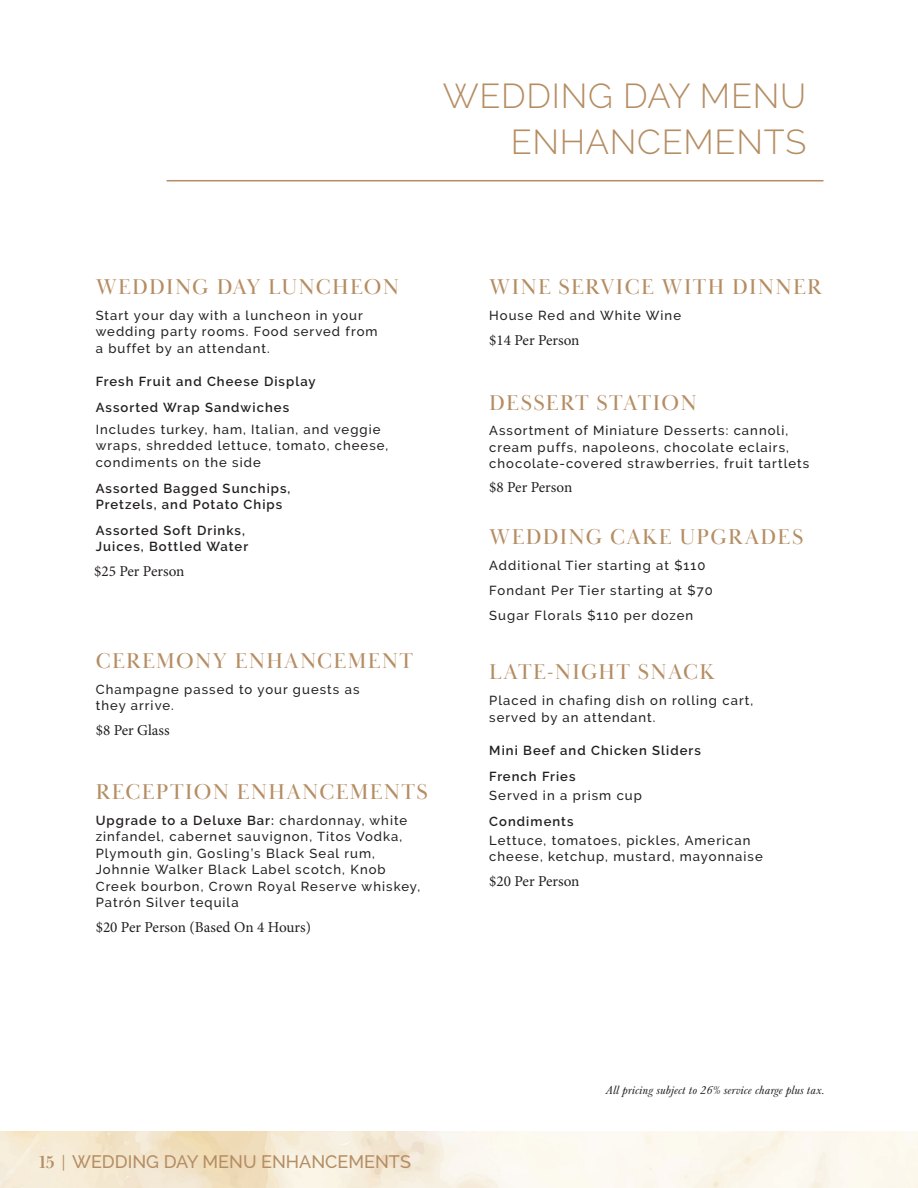
<style>
.page{position:relative;width:918px;height:1188px;background:#fff}
.page>*{position:absolute;margin:0;border:0;box-sizing:border-box;transform-origin:0 0}
.t1{font:300 34.5px/45.5px "Raleway";letter-spacing:.02em;color:#b58d63;text-align:right}
.t2{font:22.05px "Baskerville Display PT";letter-spacing:.06em;color:#b58d63}
.t3{font:500 18px "Raleway";color:#b58d63}
.t4{font:15.15px "Minion Pro";letter-spacing:-.005em;color:#231f20}
.t5{font:500 13.05px/16.5px "Raleway";letter-spacing:.08em;color:#231f20}
.t6{font:600 13.05px/16.5px "Raleway";letter-spacing:.08em;color:#231f20}
.t7{font:italic 12px "Baskerville URW";letter-spacing:.01em;color:#231f20}
.s1{font-weight:600}
.s2{font-family:"Baskerville Display PT";font-weight:700}
.s3{font-family:"Baskerville Display PT";font-weight:700;font-style:italic}
</style>
<div class="page">
<hr style="left:167px;top:180px;width:657px;height:1px;background:#b58d63">
<p class="t1" style="left:443px;top:73px;width:365px">WEDDING DAY MENU<br>ENHANCEMENTS</p>
<p class="t2" style="left:96px;top:274px;width:305px">WEDDING DAY LUNCHEON</p>
<p class="t5" style="left:96px;top:307px;width:283px">Start your day with a luncheon in your wedding party rooms. Food served from a buffet by an attendant.</p>
<p class="t6" style="left:96px;top:373px;width:221px">Fresh Fruit and Cheese Display</p>
<p class="t5" style="left:96px;top:421px;width:294px">Includes turkey, ham, Italian, and veggie wraps, shredded lettuce, tomato, cheese, condiments on the side</p>
<p class="t6" style="left:96px;top:399px;width:195px">Assorted Wrap Sandwiches</p>
<p class="t6" style="left:96px;top:480px;width:196px">Assorted Bagged Sunchips,<br>Pretzels, and Potato Chips</p>
<p class="t6" style="left:96px;top:522px;width:154px">Assorted Soft Drinks,<br>Juices, Bottled Water</p>
<p class="t4" style="left:94px;top:561px;width:92px">$25 Per Person</p>
<p class="t2" style="left:96px;top:647px;width:319px">CEREMONY ENHANCEMENT</p>
<p class="t5" style="left:96px;top:681px;width:265px">Champagne passed to your guests as they arrive.</p>
<p class="t4" style="left:96px;top:720px;width:75px">$8 Per Glass</p>
<p class="t2" style="left:96px;top:778px;width:334px">RECEPTION ENHANCEMENTS</p>
<p class="t5" style="left:96px;top:812px;width:326px"><span class="s1">Upgrade to a Deluxe Bar:</span> chardonnay, white zinfandel, cabernet sauvignon, Titos Vodka, Plymouth gin, Gosling’s Black Seal rum, Johnnie Walker Black Label scotch, Knob Creek bourbon, Crown Royal Reserve whiskey, Patrón Silver tequila</p>
<p class="t4" style="left:96px;top:917px;width:217px">$20 Per Person (Based On 4 Hours)</p>
<p class="t2" style="left:489px;top:274px;width:334px">WINE SERVICE WITH DINNER</p>
<p class="t5" style="left:489px;top:307px;width:193px">House Red and White Wine</p>
<p class="t4" style="left:489px;top:330px;width:92px">$14 Per Person</p>
<p class="t2" style="left:489px;top:389px;width:209px">DESSERT STATION</p>
<p class="t5" style="left:489px;top:423px;width:321px">Assortment of Miniature Desserts: cannoli, cream puffs, napoleons, chocolate eclairs, chocolate-covered strawberries, fruit tartlets</p>
<p class="t4" style="left:489px;top:477px;width:85px">$8 Per Person</p>
<p class="t2" style="left:489px;top:524px;width:316px">WEDDING CAKE UPGRADES</p>
<p class="t5" style="left:489px;top:557px;width:218px">Additional Tier starting at $110</p>
<p class="t5" style="left:489px;top:582px;width:225px">Fondant Per Tier starting at $70</p>
<p class="t5" style="left:489px;top:607px;width:206px">Sugar Florals $110 per dozen</p>
<p class="t2" style="left:489px;top:659px;width:227px">LATE-NIGHT SNACK</p>
<p class="t5" style="left:489px;top:693px;width:265px">Placed in chafing dish on rolling cart, served by an attendant.</p>
<p class="t6" style="left:489px;top:742px;width:213px">Mini Beef and Chicken Sliders</p>
<p class="t6" style="left:489px;top:768px;width:88px">French Fries</p>
<p class="t5" style="left:489px;top:787px;width:154px">Served in a prism cup</p>
<p class="t6" style="left:489px;top:813px;width:86px">Condiments</p>
<p class="t5" style="left:489px;top:832px;width:275px">Lettuce, tomatoes, pickles, American cheese, ketchup, mustard, mayonnaise</p>
<p class="t4" style="left:489px;top:871px;width:92px">$20 Per Person</p>
<p class="t3" style="left:39px;top:1152px;width:374px"><span class="s2">15</span> <span class="s3">|</span> WEDDING DAY MENU ENHANCEMENTS</p>
<p class="t7" style="left:606px;top:1083px;width:220px">All pricing subject to 26% service charge plus tax.</p>
</div>
